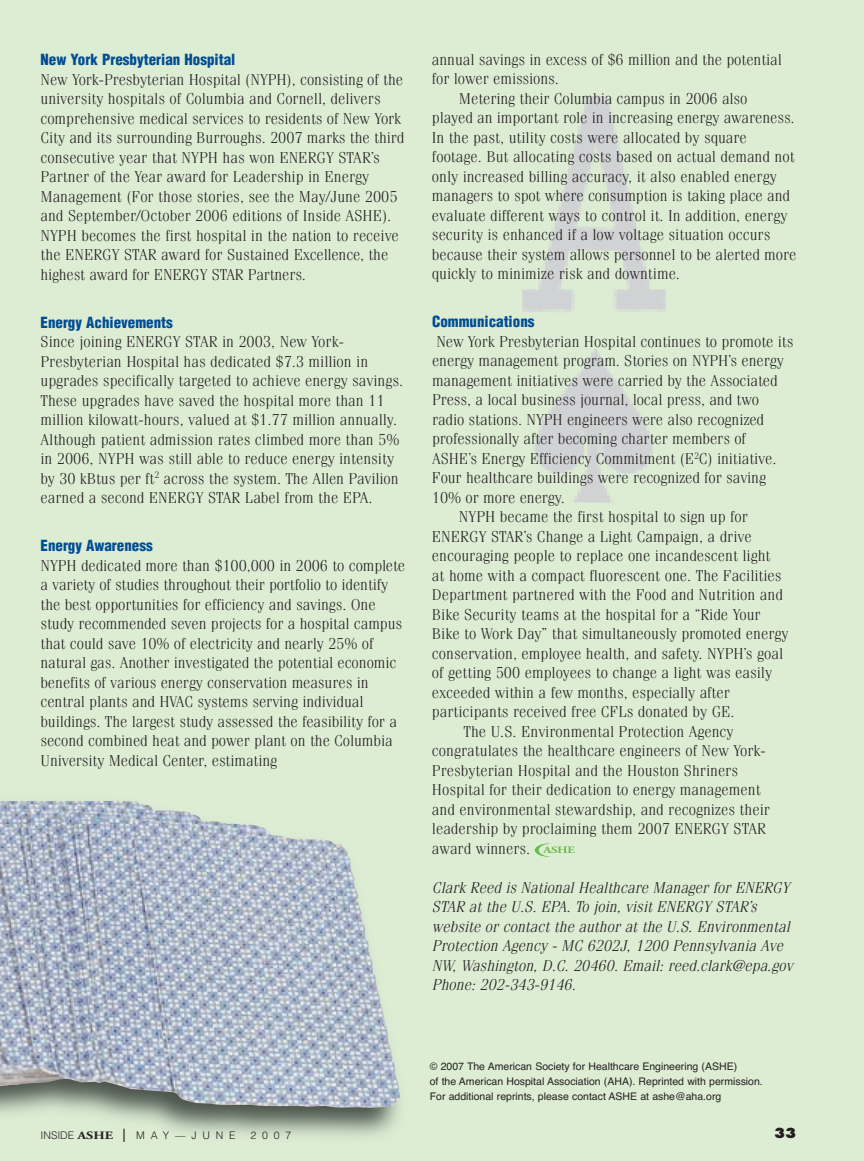
<style>
.page{position:relative;width:864px;height:1161px;background:#ddedd4}
.page>*{position:absolute;margin:0;border:0;box-sizing:border-box;transform-origin:0 0}
.t1{font:300 18px "Helvetica";color:#231f20}
.t2{font:300 15.75px/19.5px "Fenice";color:#231f20}
.t3{font:italic 300 15.75px/19.5px "Fenice";color:#231f20}
.t4{font:900 condensed 15px "Helvetica";color:#014d95}
.t5{font:800 13.5px "Futura";color:#231f20}
.t6{font:10.5px/15px "Helvetica";color:#231f20}
.t7{font:300 10.5px "Helvetica";letter-spacing:.555em;color:#231f20}
.t8{font:300 10.5px "Helvetica";color:#231f20}
.s1{font-family:"Adobe Garamond";font-weight:700;font-size:11.25px}
.s2{font-size:18px}
</style>
<div class="page">
<img style="left:522px;top:96px;width:144px;height:407px">
<svg style="left:535px;top:843px;width:40px;height:14px"></svg>
<img style="left:0;top:801px;width:400px;height:308px">
<p class="t4" style="left:40px;top:51px;width:196px">New York Presbyterian Hospital</p>
<p class="t2" style="left:40px;top:71px;width:366px">New York-Presbyterian Hospital (NYPH), consisting of the university hospitals of Columbia and Cornell, delivers comprehensive medical services to residents of New York City and its surrounding Burroughs. 2007 marks the third consecutive year that NYPH has won ENERGY STAR’s Partner of the Year award for Leadership in Energy Management (For those stories, see the May/June 2005 and September/October 2006 editions of Inside ASHE).<br>NYPH becomes the first hospital in the nation to receive the ENERGY STAR award for Sustained Excellence, the highest award for ENERGY STAR Partners.</p>
<p class="t4" style="left:40px;top:314px;width:134px">Energy Achievements</p>
<p class="t2" style="left:40px;top:333px;width:364px">Since joining ENERGY STAR in 2003, New York-Presbyterian Hospital has dedicated $7.3 million in upgrades specifically targeted to achieve energy savings.<br>These upgrades have saved the hospital more than 11 million kilowatt-hours, valued at $1.77 million annually.<br>Although patient admission rates climbed more than 5% in 2006, NYPH was still able to reduce energy intensity by 30 kBtus per ft<sup>2</sup> across the system. The Allen Pavilion earned a second ENERGY STAR Label from the EPA.</p>
<p class="t4" style="left:40px;top:537px;width:114px">Energy Awareness</p>
<p class="t2" style="left:40px;top:557px;width:366px">NYPH dedicated more than $100,000 in 2006 to complete a variety of studies throughout their portfolio to identify the best opportunities for efficiency and savings. One study recommended seven projects for a hospital campus that could save 10% of electricity and nearly 25% of natural gas. Another investigated the potential economic benefits of various energy conservation measures in central plants and HVAC systems serving individual buildings. The largest study assessed the feasibility for a second combined heat and power plant on the Columbia University Medical Center, estimating</p>
<p class="t2" style="left:432px;top:51px;width:351px">annual savings in excess of $6 million and the potential</p>
<p class="t2" style="left:432px;top:71px;width:128px">for lower emissions.</p>
<p class="t2" style="left:459px;top:90px;width:290px">Metering their Columbia campus in 2006 also</p>
<p class="t2" style="left:432px;top:110px;width:364px">played an important role in increasing energy awareness.</p>
<p class="t2" style="left:432px;top:129px;width:316px">In the past, utility costs were allocated by square</p>
<p class="t2" style="left:432px;top:149px;width:364px">footage. But allocating costs based on actual demand not</p>
<p class="t2" style="left:432px;top:168px;width:346px">only increased billing accuracy, it also enabled energy</p>
<p class="t2" style="left:432px;top:188px;width:360px">managers to spot where consumption is taking place and</p>
<p class="t2" style="left:432px;top:207px;width:357px">evaluate different ways to control it. In addition, energy</p>
<p class="t2" style="left:432px;top:227px;width:340px">security is enhanced if a low voltage situation occurs</p>
<p class="t2" style="left:432px;top:246px;width:366px">because their system allows personnel to be alerted more</p>
<p class="t2" style="left:432px;top:266px;width:250px">quickly to minimize risk and downtime.</p>
<p class="t4" style="left:432px;top:313px;width:104px">Communications</p>
<p class="t2" style="left:436px;top:333px;width:359px">New York Presbyterian Hospital continues to promote its</p>
<p class="t2" style="left:432px;top:353px;width:353px">energy management program. Stories on NYPH’s energy</p>
<p class="t2" style="left:432px;top:372px;width:347px">management initiatives were carried by the Associated</p>
<p class="t2" style="left:432px;top:392px;width:329px">Press, a local business journal, local press, and two</p>
<p class="t2" style="left:432px;top:411px;width:334px">radio stations. NYPH engineers were also recognized</p>
<p class="t2" style="left:432px;top:431px;width:315px">professionally after becoming charter members of</p>
<p class="t2" style="left:432px;top:450px;width:346px">ASHE’s Energy Efficiency Commitment (E<sup>2</sup>C) initiative.</p>
<p class="t2" style="left:432px;top:470px;width:336px">Four healthcare buildings were recognized for saving</p>
<p class="t2" style="left:432px;top:489px;width:135px">10% or more energy.</p>
<p class="t2" style="left:459px;top:509px;width:290px">NYPH became the first hospital to sign up for</p>
<p class="t2" style="left:432px;top:528px;width:321px">ENERGY STAR’s Change a Light Campaign, a drive</p>
<p class="t2" style="left:432px;top:548px;width:340px">encouraging people to replace one incandescent light</p>
<p class="t2" style="left:432px;top:567px;width:351px">at home with a compact fluorescent one. The Facilities</p>
<p class="t2" style="left:432px;top:587px;width:352px">Department partnered with the Food and Nutrition and</p>
<p class="t2" style="left:432px;top:606px;width:330px">Bike Security teams at the hospital for a “Ride Your</p>
<p class="t2" style="left:432px;top:626px;width:358px">Bike to Work Day” that simultaneously promoted energy</p>
<p class="t2" style="left:432px;top:645px;width:353px">conservation, employee health, and safety. NYPH’s goal</p>
<p class="t2" style="left:432px;top:665px;width:342px">of getting 500 employees to change a light was easily</p>
<p class="t2" style="left:432px;top:684px;width:300px">exceeded within a few months, especially after</p>
<p class="t2" style="left:432px;top:704px;width:304px">participants received free CFLs donated by GE.</p>
<p class="t2" style="left:463px;top:723px;width:272px">The U.S. Environmental Protection Agency</p>
<p class="t2" style="left:432px;top:743px;width:335px">congratulates the healthcare engineers of New York-</p>
<p class="t2" style="left:432px;top:762px;width:308px">Presbyterian Hospital and the Houston Shriners</p>
<p class="t2" style="left:432px;top:782px;width:330px">Hospital for their dedication to energy management</p>
<p class="t2" style="left:432px;top:801px;width:339px">and environmental stewardship, and recognizes their</p>
<p class="t2" style="left:432px;top:821px;width:335px">leadership by proclaiming them 2007 ENERGY STAR</p>
<p class="t2" style="left:432px;top:840px;width:100px">award winners.</p>
<p class="t3" style="left:432px;top:879px;width:362px">Clark Reed is National Healthcare Manager for ENERGY STAR at the U.S. EPA. To join, visit ENERGY STAR’s website or contact the author at the U.S. Environmental Protection Agency - MC 6202J, 1200 Pennsylvania Ave NW, Washington, D.C. 20460. Email: reed.clark@epa.gov Phone: 202-343-9146.</p>
<p class="t6" style="left:430px;top:1059px;width:335px">© 2007 The American Society for Healthcare Engineering (ASHE)<br>of the American Hospital Association (AHA). Reprinted with permission.<br>For additional reprints, please contact ASHE at ashe@aha.org</p>
<p class="t8" style="left:40px;top:1129px;width:197px">INSIDE<span class="s1">ASHE</span> <span class="s2">|</span> M AY — J U N E</p>
<p class="t7" style="left:251px;top:1129px;width:42px">2007</p>
<p class="t5" style="left:774px;top:1127px;width:24px">33</p>
<p class="t1" style="left:40px;top:1132px;width:5px">|</p>
<p class="t7" style="left:81px;top:1136px;width:74px">Y—JUNE</p>
<p class="t7" style="left:55px;top:1136px;width:137px">MARCH—APRIL</p>
</div>
